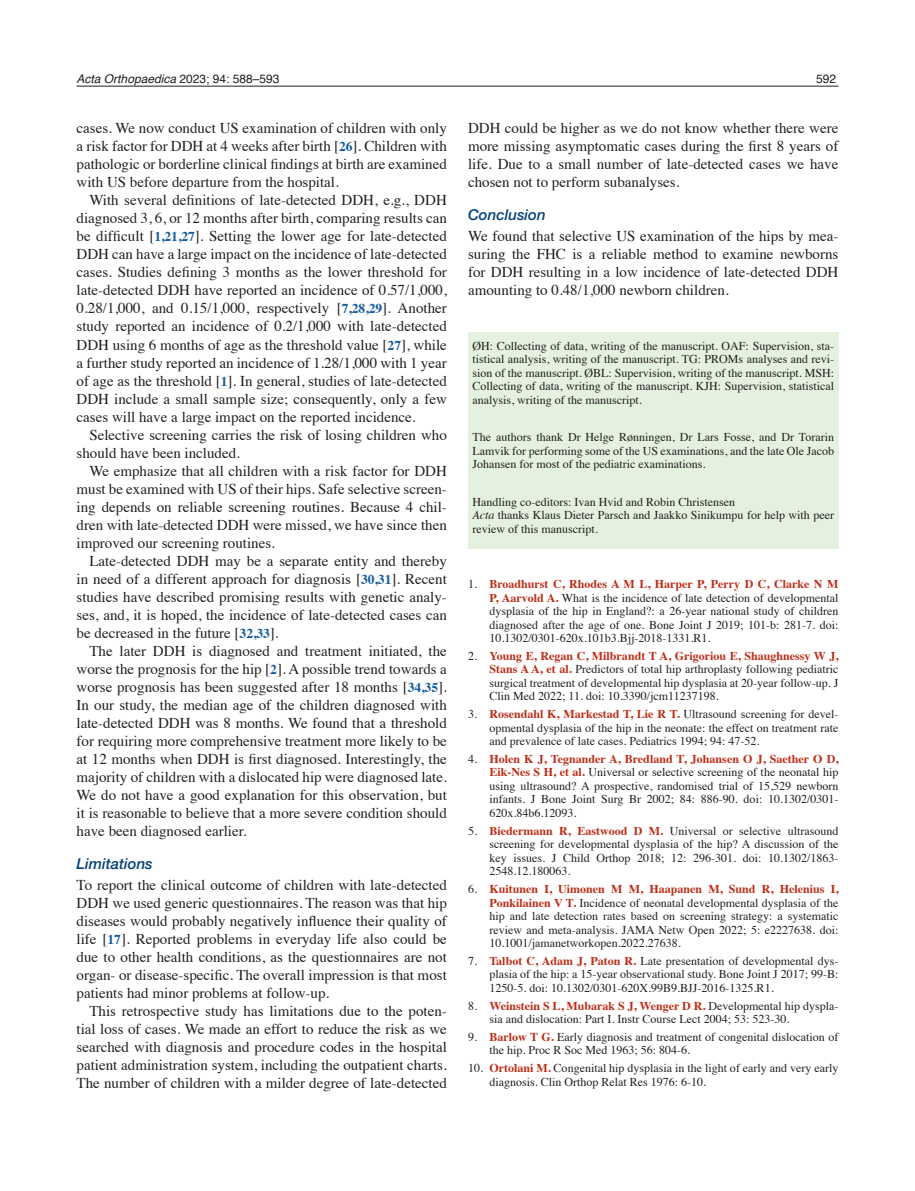
<style>
.page{position:relative;width:915px;height:1191px;background:#fff}
.page>*{position:absolute;margin:0;border:0;box-sizing:border-box;transform-origin:0 0}
._5-Brödtext{font:15px/18px "Times";color:#231f20;text-align:justify}
._4-Brödstart{font:15px/18px "Times";color:#231f20;text-align:justify}
._3-Underrubrik{font:italic 500 15px "Helvetica Neue LTW1 G";color:#004279}
._8-Referenser{font:12px/13.5px "Times";color:#231f20;text-align:justify}
._7-Petit{font:12px/13.5px "Times";color:#231f20;text-align:justify}
.t1{font:italic 12px "Helvetica";color:#231f20}
.t2{font:12px "Helvetica";color:#231f20}
.s1{font-style:normal}
.s2{font-weight:700;font-size:13.5px;color:#175d9e}
.s3{font-style:italic}
.s4{font-weight:700;color:#bc2e18}
</style>
<div class="page">
<hr style="left:77px;top:86px;width:761px;height:1px;background:#231f20">
<div style="left:468px;top:332px;width:370px;height:217px;background:#e4f1de"></div>
<p class="t1" style="left:77px;top:70px;width:204px">Acta Orthopaedica <span class="s1">2023; 94: 588–593</span></p>
<p class="t2" style="left:816px;top:70px;width:22px">592</p>
<p class="_5-Brödtext" style="left:77px;top:118px;width:371px">cases. We now conduct US examination of children with only a risk factor for DDH at 4 weeks after birth [<span class="s2">26</span>]. Children with pathologic or borderline clinical findings at birth are examined with US before departure from the hospital.</p>
<p class="_5-Brödtext" style="left:77px;top:190px;width:371px;text-indent:13px">With several definitions of late-detected DDH, e.g., DDH diagnosed 3, 6, or 12 months after birth, comparing results can be difficult [<span class="s2">1,21,27</span>]. Setting the lower age for late-detected DDH can have a large impact on the incidence of late-detected cases. Studies defining 3 months as the lower threshold for late-detected DDH have reported an incidence of 0.57/1,000, 0.28/1,000, and 0.15/1,000, respectively [<span class="s2">7,28,29</span>]. Another study reported an incidence of 0.2/1,000 with late-detected DDH using 6 months of age as the threshold value [<span class="s2">27</span>], while a further study reported an incidence of 1.28/1,000 with 1 year of age as the threshold [<span class="s2">1</span>]. In general, studies of late-detected DDH include a small sample size; consequently, only a few cases will have a large impact on the reported incidence.</p>
<p class="_5-Brödtext" style="left:77px;top:424px;width:371px;text-indent:13px">Selective screening carries the risk of losing children who should have been included.</p>
<p class="_5-Brödtext" style="left:77px;top:460px;width:371px;text-indent:13px">We emphasize that all children with a risk factor for DDH must be examined with US of their hips. Safe selective screen&shy;ing depends on reliable screening routines. Because 4 chil&shy;dren with late-detected DDH were missed, we have since then improved our screening routines.</p>
<p class="_5-Brödtext" style="left:77px;top:550px;width:371px;text-indent:13px">Late-detected DDH may be a separate entity and thereby in need of a different approach for diagnosis [<span class="s2">30,31</span>]. Recent studies have described promising results with genetic analy&shy;ses, and, it is hoped, the incidence of late-detected cases can be decreased in the future [<span class="s2">32,33</span>].</p>
<p class="_5-Brödtext" style="left:77px;top:640px;width:371px;text-indent:13px">The later DDH is diagnosed and treatment initiated, the worse the prognosis for the hip [<span class="s2">2</span>]. A possible trend towards a worse prognosis has been suggested after 18 months [<span class="s2">34,35</span>].<br>In our study, the median age of the children diagnosed with late-detected DDH was 8 months. We found that a threshold for requiring more comprehensive treatment more likely to be at 12 months when DDH is first diagnosed. Interestingly, the majority of children with a dislocated hip were diagnosed late.<br>We do not have a good explanation for this observation, but it is reasonable to believe that a more severe condition should have been diagnosed earlier.</p>
<p class="_3-Underrubrik" style="left:77px;top:854px;width:78px">Limitations</p>
<p class="_4-Brödstart" style="left:77px;top:874px;width:371px">To report the clinical outcome of children with late-detected DDH we used generic questionnaires. The reason was that hip diseases would probably negatively influence their quality of life [<span class="s2">17</span>]. Reported problems in everyday life also could be due to other health conditions, as the questionnaires are not organ- or disease-specific. The overall impression is that most patients had minor problems at follow-up.</p>
<p class="_5-Brödtext" style="left:77px;top:1000px;width:371px;text-indent:13px">This retrospective study has limitations due to the poten&shy;tial loss of cases. We made an effort to reduce the risk as we searched with diagnosis and procedure codes in the hospital patient administration system, including the outpatient charts.<br>The number of children with a milder degree of late-detected</p>
<p class="_5-Brödtext" style="left:468px;top:118px;width:371px">DDH could be higher as we do not know whether there were more missing asymptomatic cases during the first 8 years of life. Due to a small number of late-detected cases we have chosen not to perform subanalyses.</p>
<p class="_3-Underrubrik" style="left:468px;top:206px;width:79px">Conclusion</p>
<p class="_4-Brödstart" style="left:468px;top:226px;width:371px">We found that selective US examination of the hips by mea&shy;suring the FHC is a reliable method to examine newborns for DDH resulting in a low incidence of late-detected DDH amounting to 0.48/1,000 newborn children.</p>
<p class="_7-Petit" style="left:472px;top:338px;width:363px">ØH: Collecting of data, writing of the manuscript. OAF: Supervision, sta&shy;tistical analysis, writing of the manuscript. TG: PROMs analyses and revi&shy;sion of the manuscript. ØBL: Supervision, writing of the manuscript. MSH:<br>Collecting of data, writing of the manuscript. KJH: Supervision, statistical analysis, writing of the manuscript.</p>
<p class="_7-Petit" style="left:472px;top:429px;width:363px">The authors thank Dr Helge Rønningen, Dr Lars Fosse, and Dr Torarin Lamvik for performing some of the US examinations, and the late Ole Jacob Johansen for most of the pediatric examinations.</p>
<p class="_7-Petit" style="left:472px;top:494px;width:264px">Handling co-editors: Ivan Hvid and Robin Christensen</p>
<p class="_7-Petit" style="left:472px;top:507px;width:363px"><span class="s3">Acta</span> thanks Klaus Dieter Parsch and Jaakko Sinikumpu for help with peer review of this manuscript.</p>
<p class="_8-Referenser" style="left:489px;top:576px;width:350px;text-indent:-21px">1. <span class="s4">Broadhurst C, Rhodes A M L, Harper P, Perry D C, Clarke N M P, Aarvold A.</span> What is the incidence of late detection of developmental dysplasia of the hip in England?: a 26-year national study of children diagnosed after the age of one. Bone Joint J 2019; 101-b: 281-7. doi:<br>10.1302/0301-620x.101b3.Bjj-2018-1331.R1.</p>
<p class="_8-Referenser" style="left:489px;top:648px;width:350px;text-indent:-21px">2. <span class="s4">Young E, Regan C, Milbrandt T A, Grigoriou E, Shaughnessy W J, Stans A A, et al.</span> Predictors of total hip arthroplasty following pediatric surgical treatment of developmental hip dysplasia at 20-year follow-up. J Clin Med 2022; 11. doi: 10.3390/jcm11237198.</p>
<p class="_8-Referenser" style="left:489px;top:706px;width:350px;text-indent:-21px">3. <span class="s4">Rosendahl K, Markestad T, Lie R T.</span> Ultrasound screening for devel&shy;opmental dysplasia of the hip in the neonate: the effect on treatment rate and prevalence of late cases. Pediatrics 1994; 94: 47-52.</p>
<p class="_8-Referenser" style="left:489px;top:751px;width:350px;text-indent:-21px">4. <span class="s4">Holen K J, Tegnander A, Bredland T, Johansen O J, Saether O D, Eik-Nes S H, et al.</span> Universal or selective screening of the neonatal hip using ultrasound? A prospective, randomised trial of 15,529 newborn infants. J Bone Joint Surg Br 2002; 84: 886-90. doi: 10.1302/0301- 620x.84b6.12093.</p>
<p class="_8-Referenser" style="left:489px;top:823px;width:350px;text-indent:-21px">5. <span class="s4">Biedermann R, Eastwood D M.</span> Universal or selective ultrasound screening for developmental dysplasia of the hip? A discussion of the key issues. J Child Orthop 2018; 12: 296-301. doi: 10.1302/1863- 2548.12.180063.</p>
<p class="_8-Referenser" style="left:489px;top:881px;width:350px;text-indent:-21px">6. <span class="s4">Kuitunen I, Uimonen M M, Haapanen M, Sund R, Helenius I, Ponkilainen V T.</span> Incidence of neonatal developmental dysplasia of the hip and late detection rates based on screening strategy: a systematic review and meta-analysis. JAMA Netw Open 2022; 5: e2227638. doi:<br>10.1001/jamanetworkopen.2022.27638.</p>
<p class="_8-Referenser" style="left:489px;top:953px;width:350px;text-indent:-21px">7. <span class="s4">Talbot C, Adam J, Paton R.</span> Late presentation of developmental dys&shy;plasia of the hip: a 15-year observational study. Bone Joint J 2017; 99-B:<br>1250-5. doi: 10.1302/0301-620X.99B9.BJJ-2016-1325.R1.</p>
<p class="_8-Referenser" style="left:489px;top:997px;width:350px;text-indent:-21px">8. <span class="s4">Weinstein S L, Mubarak S J, Wenger D R.</span> Developmental hip dyspla&shy;sia and dislocation: Part I. Instr Course Lect 2004; 53: 523-30.</p>
<p class="_8-Referenser" style="left:489px;top:1029px;width:350px;text-indent:-21px">9. <span class="s4">Barlow T G.</span> Early diagnosis and treatment of congenital dislocation of the hip. Proc R Soc Med 1963; 56: 804-6.</p>
<p class="_8-Referenser" style="left:489px;top:1060px;width:350px;text-indent:-21px">10. <span class="s4">Ortolani M.</span> Congenital hip dysplasia in the light of early and very early diagnosis. Clin Orthop Relat Res 1976: 6-10.</p>
</div>
